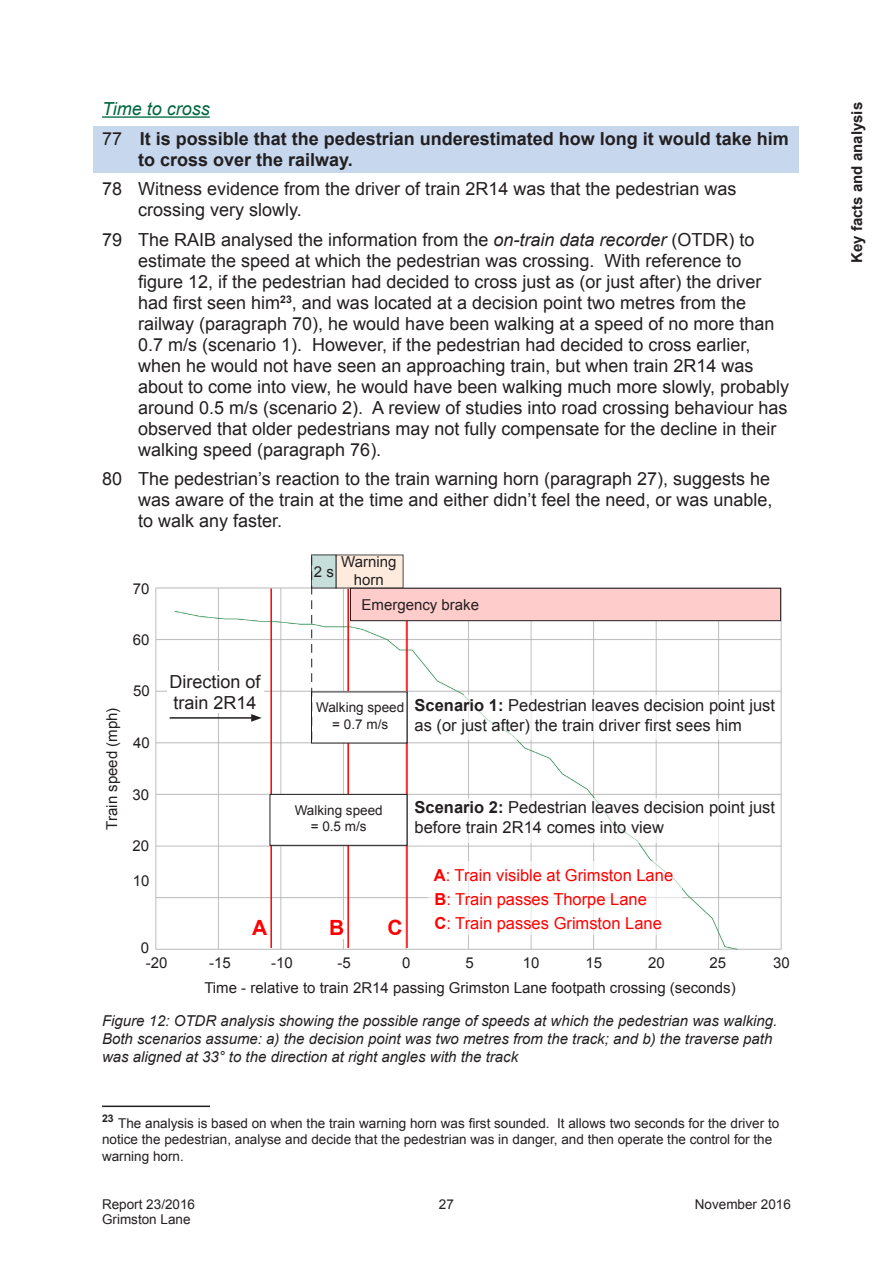
<style>
.page{position:relative;width:893px;height:1263px;background:#fff}
.page>*{position:absolute;margin:0;border:0;box-sizing:border-box;transform-origin:0 0}
.t1{font:700 21px "Arial";color:#f00}
.A_-_Body_Copy{font:18px/21px "Arial";color:#231f20}
.A_-_Body_Copy-2{font:700 18px/21px "Arial";color:#231f20}
.A_-_Sub_head_3{font:italic 18px "Arial";color:#00693f}
.t2{font:16.5px/19.8px "Arial";color:#231f20}
.t3{font:16.5px "Arial";color:#f00}
.Caption_text{font:italic 15px/18px "Arial";color:#231f20}
.t4{font:15px/18px "Arial";color:#231f20;text-align:center}
.Spine_text_-_recto{font:700 15px "Arial";color:#231f20}
.t5{font:13.5px/16.5px "Arial";color:#231f20}
.s1{font-weight:400}
.s2{font-style:italic}
.s3{font-weight:700}
</style>
<div class="page">
<div style="left:94px;top:126px;width:705px;height:47px;background:#c6d7ee"></div>
<hr style="left:102px;top:116px;width:108px;height:2px;background:#00693f">
<hr style="left:102px;top:1105px;width:108px;height:2px;background:#231f20">
<img style="left:155px;top:577px;width:627px;height:373px">
<hr style="left:170px;top:717px;width:84px;height:2px;background:#231f20">
<svg style="left:251px;top:714px;width:11px;height:8px"></svg>
<div style="left:167px;top:671px;width:96px;height:42px;background:#fff"></div>
<hr style="left:406px;top:588px;width:2px;height:360px;background:#f00">
<hr style="left:347px;top:588px;width:2px;height:360px;background:#f00">
<hr style="left:270px;top:588px;width:2px;height:360px;background:#f00">
<div style="left:336px;top:555px;width:67px;height:33px;background:#feebdd"></div>
<div style="left:311px;top:555px;width:25px;height:33px;background:#c7dfdb"></div>
<div style="left:350px;top:588px;width:431px;height:33px;background:#fcc"></div>
<div style="left:350px;top:588px;width:431px;height:33px;border:1px solid #231f20"></div>
<div style="left:311px;top:692px;width:96px;height:51px;background:#fff"></div>
<div style="left:270px;top:794px;width:137px;height:51px;background:#fff"></div>
<div style="left:270px;top:794px;width:137px;height:52px;border:1px solid #231f20"></div>
<div style="left:460px;top:695px;width:265px;height:45px;background:#fff"></div>
<div style="left:460px;top:798px;width:265px;height:45px;background:#fff"></div>
<div style="left:428px;top:861px;width:254px;height:74px;background:#fff"></div>
<svg style="left:311px;top:557px;width:1px;height:183px"></svg>
<div style="left:250px;top:920px;width:19px;height:18px;background:#fff"></div>
<div style="left:327px;top:920px;width:19px;height:18px;background:#fff"></div>
<div style="left:386px;top:920px;width:18px;height:18px;background:#fff"></div>
<p class="A_-_Sub_head_3" style="left:102px;top:97px;width:109px">Time to cross</p>
<p class="A_-_Body_Copy-2" style="left:138px;top:128px;width:652px;text-indent:-36px"><span class="s1">77</span> It is possible that the pedestrian underestimated how long it would take him to cross over the railway.</p>
<p class="A_-_Body_Copy" style="left:138px;top:179px;width:600px;text-indent:-36px">78 Witness evidence from the driver of train 2R14 was that the pedestrian was crossing very slowly.</p>
<p class="A_-_Body_Copy" style="left:138px;top:229px;width:653px;text-indent:-36px">79 The RAIB analysed the information from the <span class="s2">on-train data recorder</span> (OTDR) to estimate the speed at which the pedestrian was crossing. With reference to figure 12, if the pedestrian had decided to cross just as (or just after) the driver had first seen him<sup>23</sup>, and was located at a decision point two metres from the railway (paragraph 70), he would have been walking at a speed of no more than 0.7 m/s (scenario 1). However, if the pedestrian had decided to cross earlier, when he would not have seen an approaching train, but when train 2R14 was about to come into view, he would have been walking much more slowly, probably around 0.5 m/s (scenario 2). A review of studies into road crossing behaviour has observed that older pedestrians may not fully compensate for the decline in their walking speed (paragraph 76).</p>
<p class="A_-_Body_Copy" style="left:138px;top:469px;width:636px;text-indent:-36px">80 The pedestrian’s reaction to the train warning horn (paragraph 27), suggests he was aware of the train at the time and either didn’t feel the need, or was unable, to walk any faster.</p>
<p class="t4" style="left:103px;top:830px;width:123px;rotate:-90deg">Train speed (mph)</p>
<p class="t4" style="left:133px;top:580px;width:18px">70</p>
<p class="t4" style="left:133px;top:631px;width:18px">60</p>
<p class="t4" style="left:133px;top:682px;width:18px">50</p>
<p class="t4" style="left:133px;top:734px;width:18px">40</p>
<p class="t4" style="left:132px;top:786px;width:18px">30</p>
<p class="t4" style="left:133px;top:837px;width:18px">20</p>
<p class="t4" style="left:133px;top:872px;width:18px">10</p>
<p class="t4" style="left:141px;top:939px;width:10px">0</p>
<p class="A_-_Body_Copy" style="left:170px;top:671px;width:93px;line-height:21.6px">Direction of train 2R14</p>
<p class="t4" style="left:341px;top:553px;width:57px">Warning horn</p>
<p class="t4" style="left:362px;top:595px;width:119px">Emergency brake</p>
<p class="t4" style="left:314px;top:563px;width:22px">2 s</p>
<p class="t5" style="left:316px;top:700px;width:90px">Walking speed</p>
<p class="t5" style="left:332px;top:716px;width:57px">= 0.7 m/s</p>
<p class="t2" style="left:415px;top:696px;width:362px"><span class="s3">Scenario 1:</span> Pedestrian leaves decision point just as (or just after) the train driver first sees him</p>
<p class="t5" style="left:295px;top:802px;width:90px">Walking speed</p>
<p class="t5" style="left:311px;top:818px;width:57px">= 0.5 m/s</p>
<p class="t2" style="left:415px;top:797px;width:362px"><span class="s3">Scenario 2:</span> Pedestrian leaves decision point just before train 2R14 comes into view</p>
<p class="t1" style="left:252px;top:914px;width:17px">A</p>
<p class="t1" style="left:329px;top:914px;width:17px">B</p>
<p class="t1" style="left:388px;top:914px;width:17px">C</p>
<p class="t3" style="left:434px;top:865px;width:241px"><span class="s3">A</span>: Train visible at Grimston Lane</p>
<p class="t3" style="left:434px;top:889px;width:214px"><span class="s3">B</span>: Train passes Thorpe Lane</p>
<p class="t3" style="left:434px;top:913px;width:229px"><span class="s3">C</span>: Train passes Grimston Lane</p>
<p class="t4" style="left:146px;top:954px;width:23px">-20</p>
<p class="t4" style="left:209px;top:954px;width:23px">-15</p>
<p class="t4" style="left:271px;top:954px;width:23px">-10</p>
<p class="t4" style="left:337px;top:954px;width:15px">-5</p>
<p class="t4" style="left:402px;top:954px;width:10px">0</p>
<p class="t4" style="left:465px;top:954px;width:10px">5</p>
<p class="t4" style="left:523px;top:954px;width:18px">10</p>
<p class="t4" style="left:585px;top:954px;width:18px">15</p>
<p class="t4" style="left:648px;top:954px;width:18px">20</p>
<p class="t4" style="left:709px;top:954px;width:18px">25</p>
<p class="t4" style="left:773px;top:954px;width:18px">30</p>
<p class="t4" style="left:204px;top:979px;width:533px">Time - relative to train 2R14 passing Grimston Lane footpath crossing (seconds)</p>
<p class="Caption_text" style="left:102px;top:1012px;width:677px">Figure 12: OTDR analysis showing the possible range of speeds at which the pedestrian was walking.<br>Both scenarios assume: a) the decision point was two metres from the track; and b) the traverse path was aligned at 33° to the direction at right angles with the track</p>
<p class="t5" style="left:102px;top:1115px;width:679px"><sup>23</sup> The analysis is based on when the train warning horn was first sounded. It allows two seconds for the driver to notice the pedestrian, analyse and decide that the pedestrian was in danger, and then operate the control for the warning horn.</p>
<p class="t5" style="left:102px;top:1197px;width:95px;line-height:15px">Report 23/2016<br>Grimston Lane</p>
<p class="t5" style="left:439px;top:1196px;width:17px">27</p>
<p class="t5" style="left:695px;top:1196px;width:98px">November 2016</p>
<p class="Spine_text_-_recto" style="left:847px;top:263px;width:162px;rotate:-90deg">Key facts and analysis</p>
</div>
